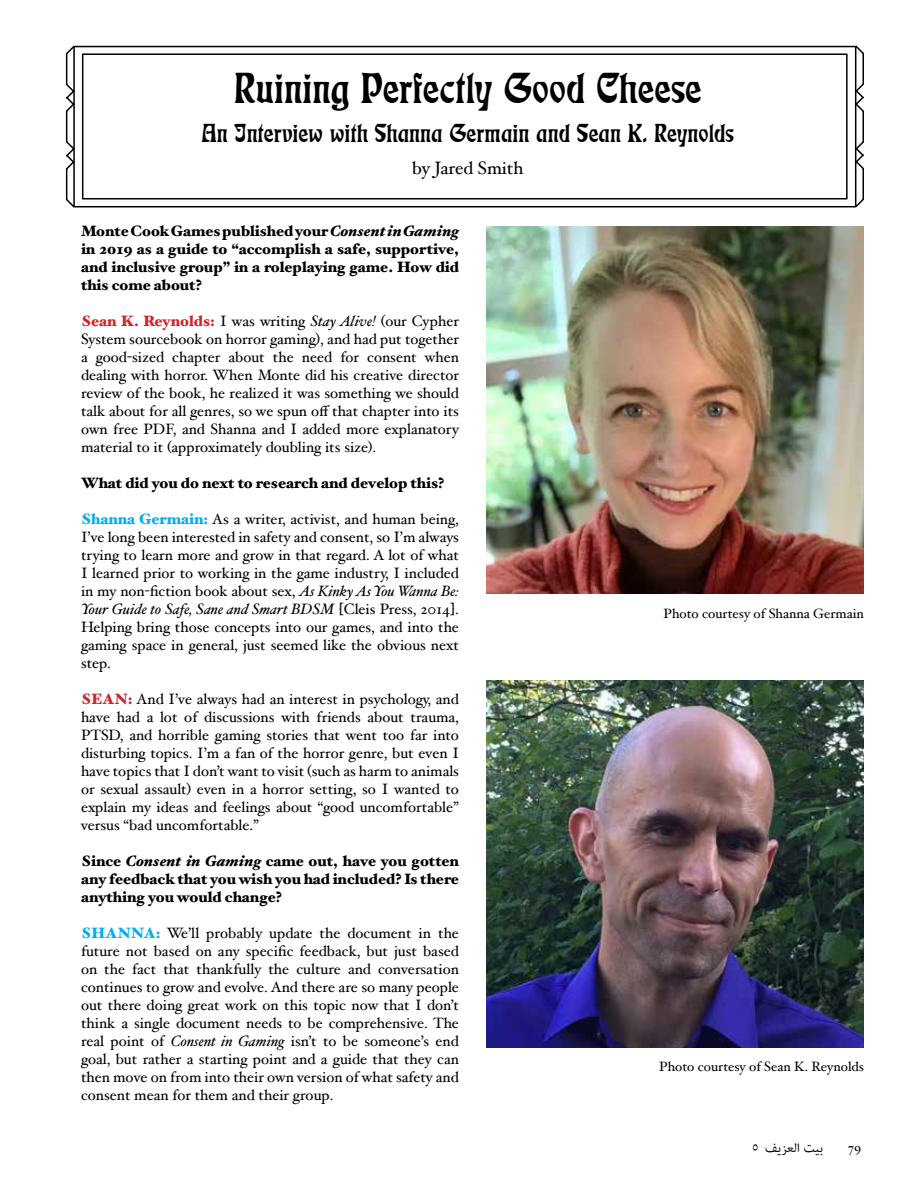
<style>
.page{position:relative;width:918px;height:1188px;background:#fff}
.page>*{position:absolute;margin:0;border:0;box-sizing:border-box;transform-origin:0 0}
.t1{font:45px "Eckmann D";color:#000}
.t2{font:27px "Eckmann D";color:#000}
.t3{font:18px "Hoefler Text";color:#000}
.t4{font:18px "Adobe Arabic";color:#000}
.t5{font:15px/18px "Hoefler Text";color:#000;text-align:justify}
.t6{font:900 15px/18px "Hoefler Text";color:#000;text-align:justify}
.t7{font:13.5px "Hoefler Text";color:#000}
.s1{font-style:italic}
.s2{font-weight:900;color:#d2232a}
.s3{font-weight:900;color:#00aeef}
.s4{font-size:16.5px}
</style>
<div class="page">
<div style="left:82px;top:53px;width:766px;height:147px;border:2px solid #000"></div>
<div style="left:73px;top:46px;width:783px;height:161px;border:2px solid #000"></div>
<hr style="left:66px;top:53px;width:1px;height:32px;background:#000">
<hr style="left:66px;top:111px;width:1px;height:31px;background:#000">
<svg style="left:65px;top:82px;width:11px;height:31px"></svg>
<svg style="left:65px;top:45px;width:11px;height:11px"></svg>
<hr style="left:66px;top:169px;width:1px;height:31px;background:#000">
<svg style="left:65px;top:139px;width:11px;height:32px"></svg>
<svg style="left:65px;top:197px;width:11px;height:11px"></svg>
<hr style="left:862px;top:168px;width:2px;height:32px;background:#000">
<hr style="left:862px;top:111px;width:2px;height:31px;background:#000">
<svg style="left:854px;top:140px;width:10px;height:31px"></svg>
<svg style="left:854px;top:197px;width:10px;height:11px"></svg>
<hr style="left:862px;top:53px;width:2px;height:31px;background:#000">
<svg style="left:854px;top:82px;width:10px;height:32px"></svg>
<svg style="left:854px;top:45px;width:10px;height:11px"></svg>
<img style="left:486px;top:680px;width:378px;height:368px">
<img style="left:486px;top:227px;width:378px;height:367px">
<h1 class="t1" style="left:234px;top:64px;width:469px">Ruining Perfectly Good Cheese</h1>
<h2 class="t2" style="left:202px;top:119px;width:534px">An Interview with Shanna Germain and Sean K. Reynolds</h2>
<p class="t3" style="left:412px;top:158px;width:113px">by Jared Smith</p>
<p class="t6" style="left:81px;top:221px;width:380px">Monte Cook Games published your <span class="s1">Consent in Gaming </span>in 2019 as a guide to “accomplish a safe, supportive, and inclusive group” in a roleplaying game. How did this come about?</p>
<p class="t5" style="left:81px;top:311px;width:380px"><span class="s2">Sean K. Reynolds:</span> I was writing <span class="s1">Stay Alive!</span> (our Cypher System sourcebook on horror gaming), and had put together a good-sized chapter about the need for consent when dealing with horror. When Monte did his creative director review of the book, he realized it was something we should talk about for all genres, so we spun off that chapter into its own free PDF, and Shanna and I added more explanatory material to it (approximately doubling its size).</p>
<p class="t6" style="left:81px;top:473px;width:365px">What did you do next to research and develop this?</p>
<p class="t5" style="left:81px;top:509px;width:380px"><span class="s3">Shanna Germain:</span> As a writer, activist, and human being, I’ve long been interested in safety and consent, so I’m always trying to learn more and grow in that regard. A lot of what I learned prior to working in the game industry, I included in my non-fiction book about sex, <span class="s1">As Kinky As You Wanna Be:<br>Your Guide to Safe, Sane and Smart BDSM</span> [Cleis Press, 2014].<br>Helping bring those concepts into our games, and into the gaming space in general, just seemed like the obvious next step.</p>
<p class="t5" style="left:81px;top:689px;width:380px"><span class="s2">SEAN:</span> And I’ve always had an interest in psychology, and have had a lot of discussions with friends about trauma, PTSD, and horrible gaming stories that went too far into disturbing topics. I’m a fan of the horror genre, but even I have topics that I don’t want to visit (such as harm to animals or sexual assault) even in a horror setting, so I wanted to explain my ideas and feelings about “good uncomfortable” versus “bad uncomfortable.”</p>
<p class="t6" style="left:81px;top:851px;width:380px">Since <span class="s1">Consent in Gaming</span> came out, have you gotten any feedback that you wish you had included? Is there anything you would change?</p>
<p class="t5" style="left:81px;top:923px;width:380px"><span class="s3">SHANNA:</span> We’ll probably update the document in the future not based on any specific feedback, but just based on the fact that thankfully the culture and conversation continues to grow and evolve. And there are so many people out there doing great work on this topic now that I don’t think a single document needs to be comprehensive. The real point of <span class="s1">Consent in Gaming</span> isn’t to be someone’s end goal, but rather a starting point and a guide that they can then move on from into their own version of what safety and consent mean for them and their group.</p>
<p class="t7" style="left:664px;top:605px;width:202px">Photo courtesy of Shanna Germain</p>
<p class="t7" style="left:659px;top:1059px;width:206px">Photo courtesy of Sean K. Reynolds</p>
<p class="t4" style="left:752px;top:1135px;width:72px"><span class="s4">٥</span> ف تا لعزي بي</p>
<p class="t7" style="left:848px;top:1139px;width:15px">79</p>
</div>
